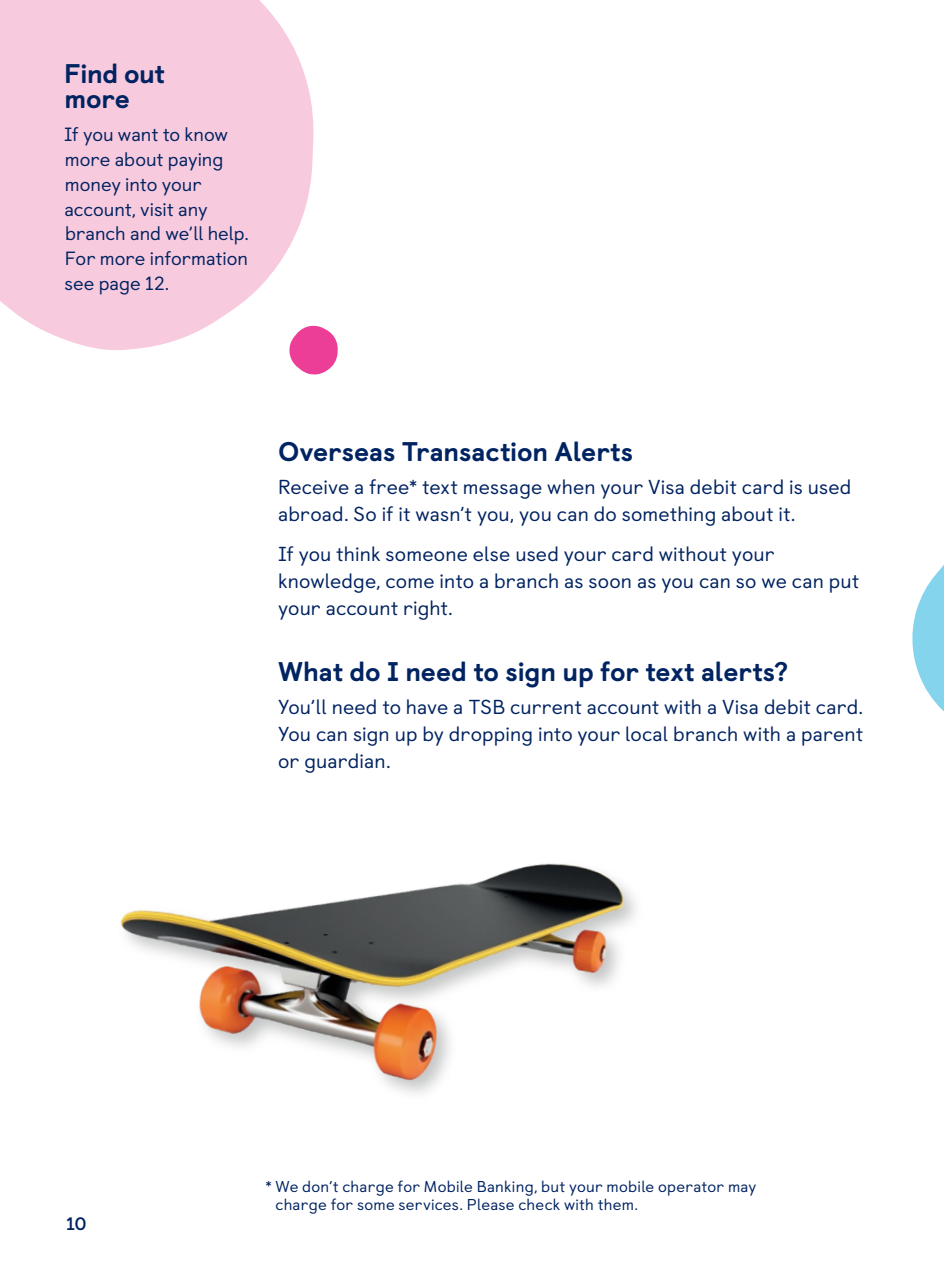
<style>
.page{position:relative;width:944px;height:1276px;background:#fff}
.page>*{position:absolute;margin:0;border:0;box-sizing:border-box;transform-origin:0 0}
.Body_text_9pt{font:800 27px "TSB Castledown";letter-spacing:-.005em;color:#002361}
.Subheading{font:800 27px "TSB Castledown";letter-spacing:-.005em;color:#002361}
.Body_text{font:800 27px/24.8px "TSB Castledown";letter-spacing:-.015em;color:#002361}
.Body_text_9pt-2{font:20.25px/27px "TSB Castledown";letter-spacing:.01em;color:#002361}
.Body_text-2{font:19.12px/24.8px "TSB Castledown";color:#002361}
.t1{font:700 18px "TSB Castledown";color:#002361}
.Small_print_6pt{font:15.75px/18px "TSB Castledown";letter-spacing:.015em;color:#002361}
</style>
<div class="page">
<svg style="left:912px;top:565px;width:32px;height:147px"></svg>
<svg style="left:0;top:0;width:314px;height:350px;background:#f8cfe1"></svg>
<svg style="left:289px;top:325px;width:49px;height:50px"></svg>
<img style="left:120px;top:863px;width:516px;height:231px">
<p class="Body_text" style="left:64px;top:62px;width:102px">Find out more</p>
<p class="Body_text-2" style="left:64px;top:122px;width:186px">If you want to know more about paying money into your account, visit any branch and we’ll help.<br>For more information see page 12.</p>
<p class="Subheading" style="left:278px;top:434px;width:357px">Overseas Transaction Alerts</p>
<p class="Body_text_9pt-2" style="left:278px;top:473px;width:575px">Receive a free* text message when your Visa debit card is used abroad. So if it wasn’t you, you can do something about it.</p>
<p class="Body_text_9pt-2" style="left:278px;top:540px;width:583px">If you think someone else used your card without your knowledge, come into a branch as soon as you can so we can put your account right.</p>
<p class="Body_text_9pt" style="left:278px;top:654px;width:511px">What do I need to sign up for text alerts?</p>
<p class="Body_text_9pt-2" style="left:278px;top:694px;width:587px;text-align:justify">You’ll need to have a TSB current account with a Visa debit card.<br>You can sign up by dropping into your local branch with a parent or guardian.</p>
<p class="t1" style="left:66px;top:1212px;width:22px">10</p>
<p class="Small_print_6pt" style="left:275px;top:1177px;width:482px;text-indent:-10px">* We don’t charge for Mobile Banking, but your mobile operator may charge for some services. Please check with them.</p>
</div>
